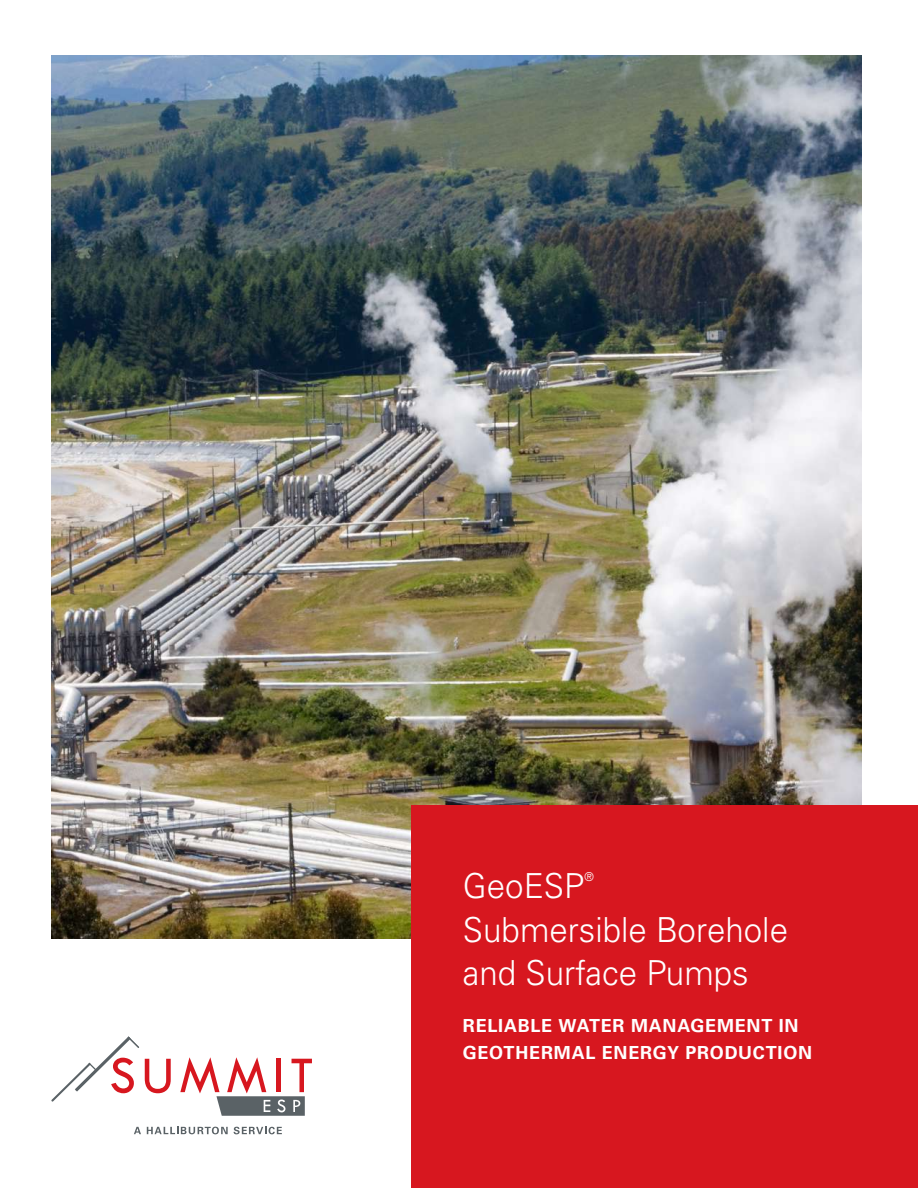
<style>
.page{position:relative;width:918px;height:1188px;background:#fff}
.page>*{position:absolute;margin:0;border:0;box-sizing:border-box;transform-origin:0 0}
.t1{font:300 34.5px/43.5px "Univers LT Std";color:#fff;scale:.96 1}
.t2{font:700 18px/27px "Univers LT Std";letter-spacing:.04em;color:#fff}
.t3{font:300 12.3px "Univers LT Std";color:#fff;scale:.96 1}
</style>
<div class="page">
<img style="left:51px;top:55px;width:810px;height:884px">
<div style="left:411px;top:805px;width:507px;height:383px;background:#d7171f"></div>
<svg style="left:145px;top:1059px;width:26px;height:34px"></svg>
<svg style="left:180px;top:1057px;width:132px;height:59px"></svg>
<svg style="left:134px;top:1127px;width:7px;height:7px"></svg>
<svg style="left:147px;top:1127px;width:81px;height:7px"></svg>
<svg style="left:234px;top:1127px;width:48px;height:7px"></svg>
<svg style="left:51px;top:1036px;width:88px;height:66px"></svg>
<h1 class="t1" style="left:463px;top:864px;width:128px">GeoESP</h1>
<p class="t3" style="left:584px;top:869px;width:11px">®</p>
<h1 class="t1" style="left:463px;top:908px;width:340px">Submersible Borehole and Surface Pumps</h1>
<p class="t2" style="left:463px;top:1013px;width:351px">RELIABLE WATER MANAGEMENT IN<br>GEOTHERMAL ENERGY PRODUCTION</p>
</div>
